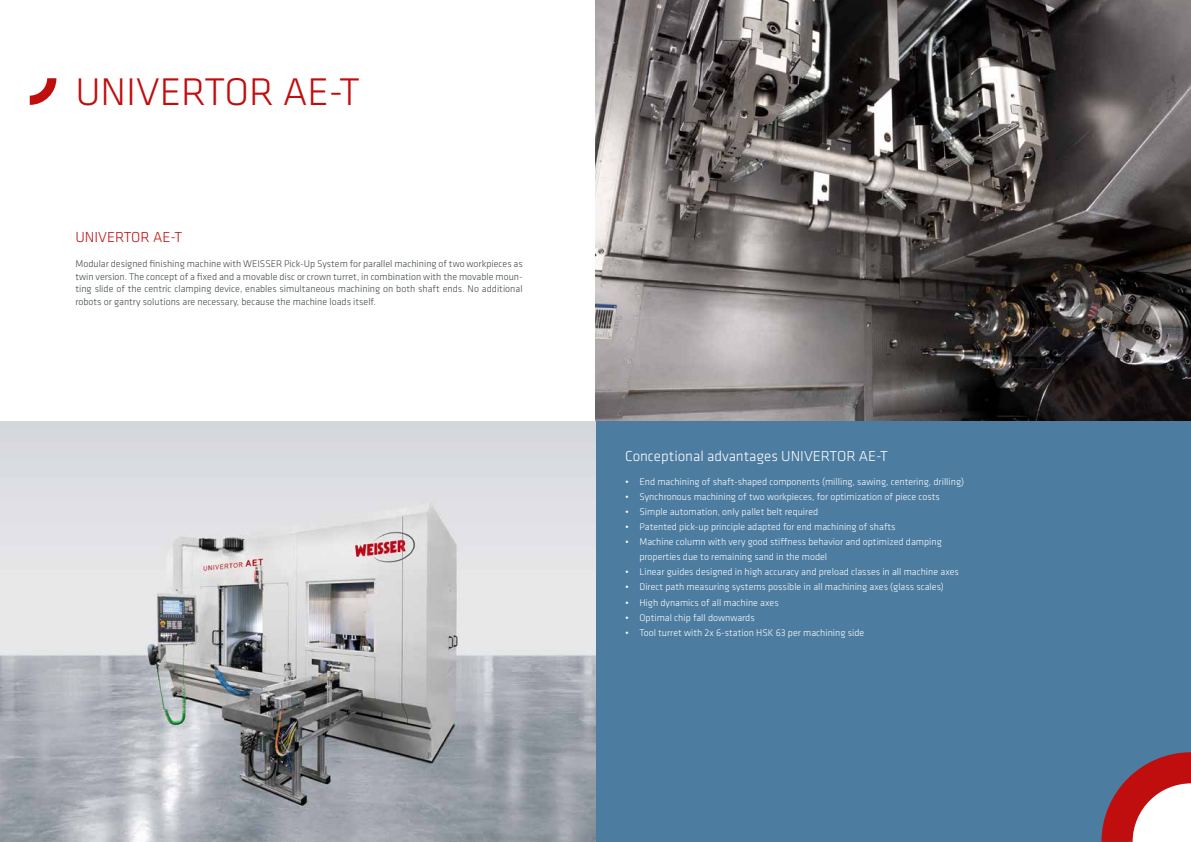
<style>
.page{position:relative;width:1191px;height:842px;background:#fff}
.page>*{position:absolute;margin:0;border:0;box-sizing:border-box;transform-origin:0 0}
.t1{font:300 40px "Klavika";color:#c00d0e}
.t2{font:300 15px "Klavika";color:#fff}
.t3{font:300 15px "Klavika";color:#c00d0e}
.t4{font:300 10px/15px "Klavika";color:#fff}
.t5{font:300 10px/12.5px "Klavika";color:#404846;text-align:justify}
</style>
<div class="page">
<div style="left:595px;top:421px;width:596px;height:421px;background:#4c7ca0"></div>
<img style="left:0;top:421px;width:595px;height:421px">
<img style="left:595px;top:0;width:596px;height:421px">
<svg style="left:30px;top:78px;width:26px;height:27px"></svg>
<svg style="left:1101px;top:752px;width:90px;height:90px"></svg>
<h1 class="t1" style="left:75px;top:67px;width:286px">UNIVERTOR AE-T</h1>
<h2 class="t3" style="left:75px;top:228px;width:108px">UNIVERTOR AE-T</h2>
<p class="t5" style="left:75px;top:258px;width:449px">Modular designed finishing machine with WEISSER Pick-Up System for parallel machining of two workpieces as twin version. The concept of a fixed and a movable disc or crown turret, in combination with the movable moun&shy;ting slide of the centric clamping device, enables simultaneous machining on both shaft ends. No additional robots or gantry solutions are necessary, because the machine loads itself.</p>
<h2 class="t2" style="left:625px;top:447px;width:264px">Conceptional advantages UNIVERTOR AE-T</h2>
<p class="t4" style="left:625px;top:475px;width:340px">• End machining of shaft-shaped components (milling, sawing, centering, drilling)</p>
<p class="t4" style="left:625px;top:490px;width:316px">• Synchronous machining of two workpieces, for optimization of piece costs</p>
<p class="t4" style="left:625px;top:505px;width:194px">• Simple automation, only pallet belt required</p>
<p class="t4" style="left:625px;top:520px;width:272px">• Patented pick-up principle adapted for end machining of shafts</p>
<p class="t4" style="left:639px;top:535px;width:304px;text-indent:-14px">• Machine column with very good stiffness behavior and optimized damping properties due to remaining sand in the model</p>
<p class="t4" style="left:625px;top:565px;width:335px">• Linear guides designed in high accuracy and preload classes in all machine axes</p>
<p class="t4" style="left:625px;top:580px;width:320px">• Direct path measuring systems possible in all machining axes (glass scales)</p>
<p class="t4" style="left:625px;top:595px;width:155px">• High dynamics of all machine axes</p>
<p class="t4" style="left:625px;top:610px;width:131px">• Optimal chip fall downwards</p>
<p class="t4" style="left:625px;top:625px;width:240px">• Tool turret with 2x 6-station HSK 63 per machining side</p>
</div>
